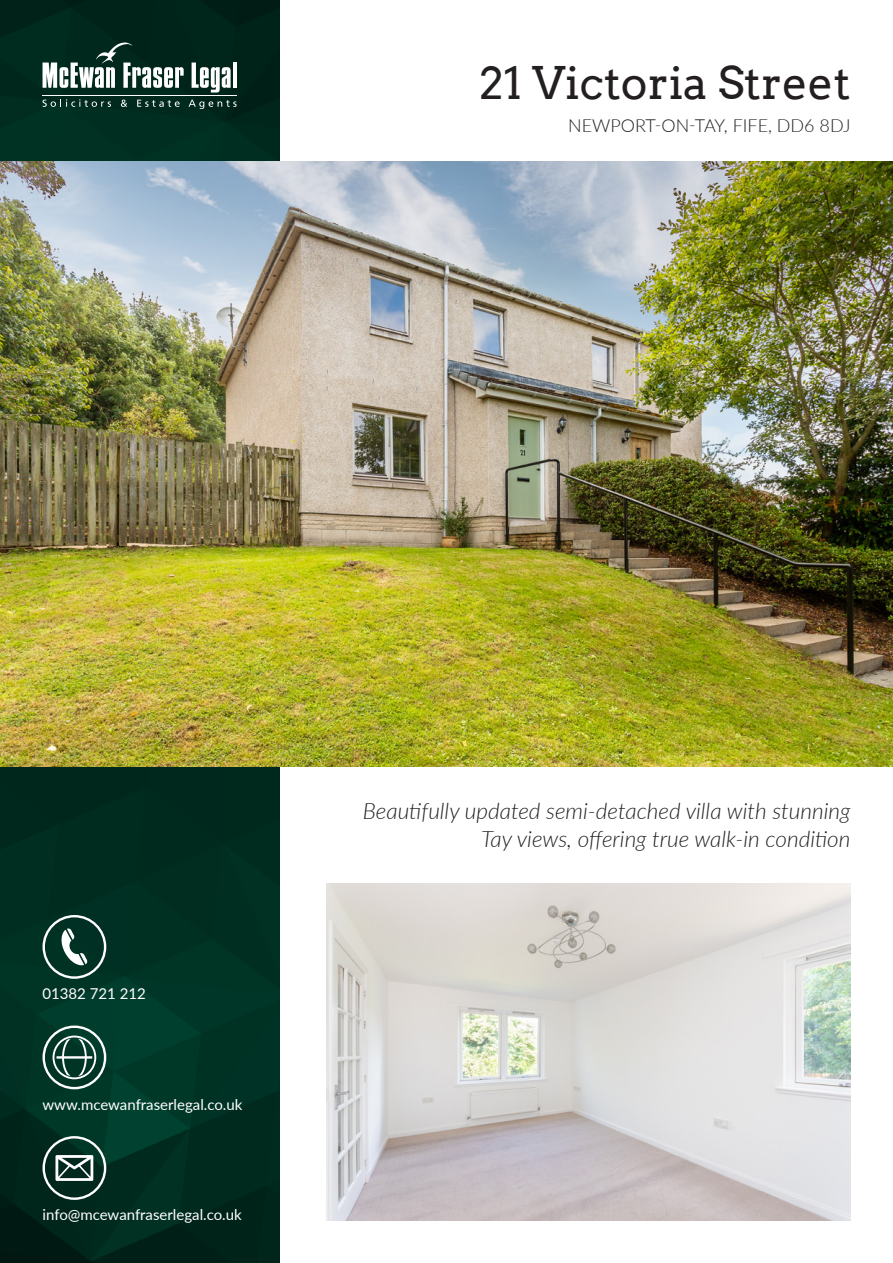
<style>
.page{position:relative;width:893px;height:1263px;background:#fff}
.page>*{position:absolute;margin:0;border:0;box-sizing:border-box;transform-origin:0 0}
.t1{font:45px "Arvo";color:#231f20}
.t2{font:italic 300 22.5px/27px "Lato";color:#231f20;text-align:right}
.t3{font:300 18px "Lato";color:#231f20}
.t4{font:15px "Lato";color:#fff}
</style>
<div class="page">
<img style="left:0;top:0;width:279px;height:1263px">
<img style="left:0;top:162px;width:893px;height:605px">
<svg style="left:43px;top:43px;width:141px;height:45px"></svg>
<svg style="left:192px;top:63px;width:39px;height:30px"></svg>
<hr style="left:233px;top:63px;width:4px;height:25px;background:#fff">
<hr style="left:43px;top:95px;width:194px;height:1px;background:#fff">
<svg style="left:43px;top:99px;width:68px;height:8px"></svg>
<svg style="left:121px;top:100px;width:6px;height:7px"></svg>
<svg style="left:137px;top:100px;width:43px;height:7px"></svg>
<svg style="left:189px;top:100px;width:48px;height:9px"></svg>
<img style="left:326px;top:883px;width:524px;height:337px">
<svg style="left:43px;top:915px;width:63px;height:64px;background:#335a4f"></svg>
<svg style="left:43px;top:1025px;width:63px;height:64px;background:#3a6559"></svg>
<svg style="left:43px;top:1136px;width:63px;height:64px;background:#3a5b52"></svg>
<h1 class="t1" style="left:479px;top:55px;width:373px">21 Victoria Street</h1>
<p class="t3" style="left:568px;top:113px;width:284px">NEWPORT-ON-TAY, FIFE, DD6 8DJ</p>
<p class="t4" style="left:43px;top:983px;width:105px">01382 721 212</p>
<p class="t4" style="left:43px;top:1094px;width:201px">www.mcewanfraserlegal.co.uk</p>
<p class="t4" style="left:43px;top:1204px;width:201px">info@mcewanfraserlegal.co.uk</p>
<p class="t2" style="left:363px;top:797px;width:489px">Beautifully updated semi-detached villa with stunning<br>Tay views, offering true walk-in condition</p>
</div>
